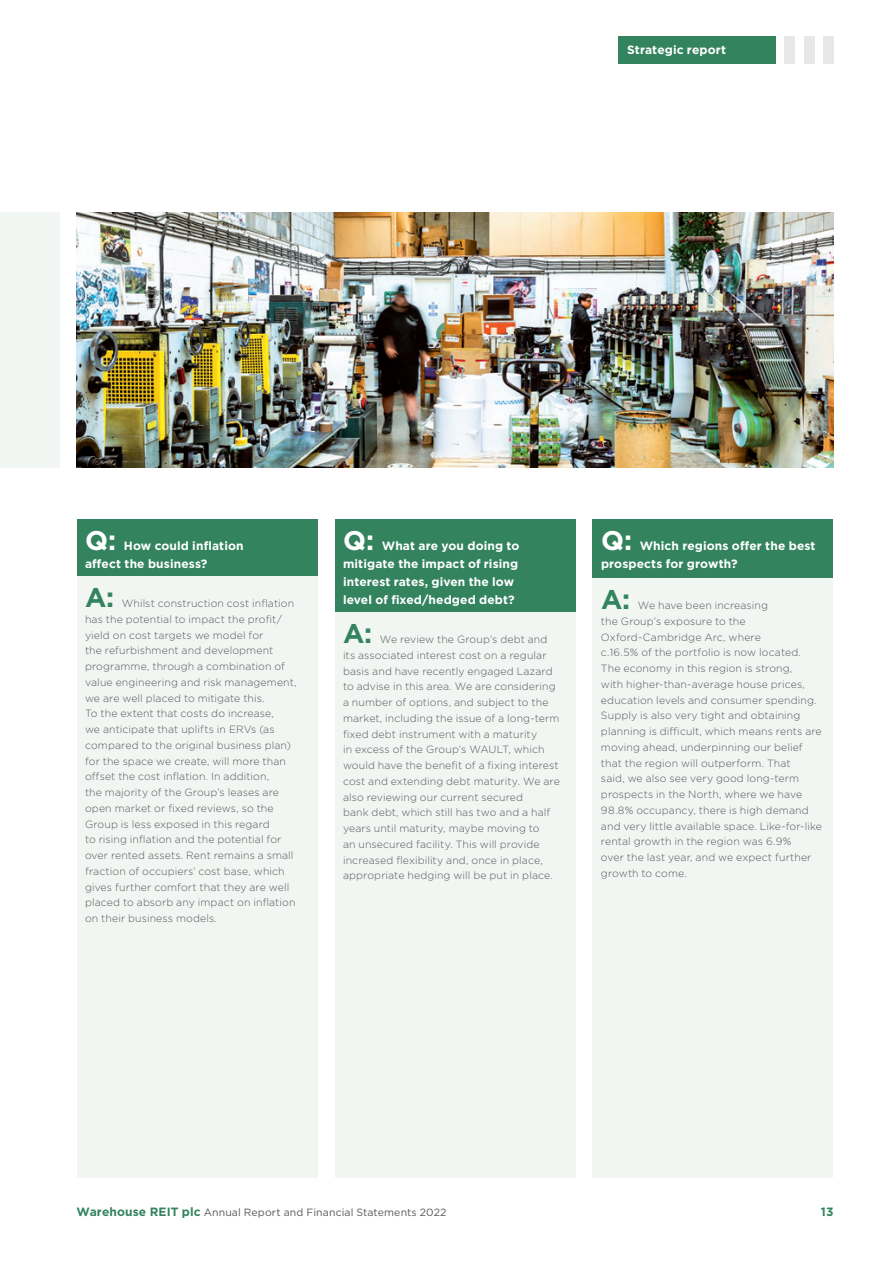
<style>
.page{position:relative;width:893px;height:1263px;background:#fff}
.page>*{position:absolute;margin:0;border:0;box-sizing:border-box;transform-origin:0 0}
.t1{font:700 27px "Gotham";color:#fff}
.t2{font:700 27px "Gotham";color:#33835f}
.t3{font:700 12px/18px "Gotham";letter-spacing:.01em;color:#fff}
.t4{font:700 12px "Gotham";color:#33835f}
.t5{font:300 10.5px/15.8px "Gotham";letter-spacing:.01em;color:#57585a}
.t6{font:10.5px "Gotham";letter-spacing:.015em;color:#57585a}
.s1{font-weight:700;font-size:12px;color:#33835f}
</style>
<div class="page">
<div style="left:0;top:213px;width:60px;height:255px;background:#f1f6f3"></div>
<img style="left:77px;top:213px;width:756px;height:255px">
<div style="left:619px;top:36px;width:157px;height:28px;background:#33835f"></div>
<div style="left:784px;top:36px;width:11px;height:28px;background:#e6e7e9"></div>
<div style="left:804px;top:36px;width:10px;height:28px;background:#e6e7e9"></div>
<div style="left:823px;top:36px;width:10px;height:28px;background:#e6e7e9"></div>
<div style="left:77px;top:519px;width:240px;height:57px;background:#33835f"></div>
<div style="left:77px;top:576px;width:240px;height:602px;background:#f1f6f3"></div>
<div style="left:334px;top:519px;width:241px;height:93px;background:#33835f"></div>
<div style="left:334px;top:612px;width:241px;height:566px;background:#f1f6f3"></div>
<div style="left:592px;top:519px;width:241px;height:59px;background:#33835f"></div>
<div style="left:592px;top:578px;width:241px;height:600px;background:#f1f6f3"></div>
<p class="t3" style="left:627px;top:41px;width:100px">Strategic report</p>
<h1 class="t1" style="left:85px;top:522px;width:33px">Q:</h1>
<p class="t3" style="left:85px;top:536px;width:160px;text-indent:39px">How could inflation affect the business?</p>
<h1 class="t2" style="left:85px;top:580px;width:31px">A:</h1>
<p class="t5" style="left:85px;top:595px;width:213px;text-indent:37px">Whilst construction cost inflation has the potential to impact the profit/ yield on cost targets we model for<br>the refurbishment and development programme, through a combination of value engineering and risk management, we are well placed to mitigate this.<br>To the extent that costs do increase,<br>we anticipate that uplifts in ERVs (as compared to the original business plan) for the space we create, will more than offset the cost inflation. In addition,<br>the majority of the Group’s leases are open market or fixed reviews, so the Group is less exposed in this regard<br>to rising inflation and the potential for over rented assets. Rent remains a small fraction of occupiers’ cost base, which gives further comfort that they are well placed to absorb any impact on inflation on their business models.</p>
<h1 class="t1" style="left:343px;top:522px;width:33px">Q:</h1>
<p class="t3" style="left:343px;top:536px;width:178px;text-indent:39px">What are you doing to mitigate the impact of rising interest rates, given the low level of fixed/hedged debt?</p>
<h1 class="t2" style="left:343px;top:616px;width:31px">A:</h1>
<p class="t5" style="left:343px;top:631px;width:218px;text-indent:37px">We review the Group’s debt and its associated interest cost on a regular basis and have recently engaged Lazard to advise in this area. We are considering a number of options, and subject to the market, including the issue of a long-term fixed debt instrument with a maturity<br>in excess of the Group’s WAULT, which would have the benefit of a fixing interest cost and extending debt maturity. We are also reviewing our current secured<br>bank debt, which still has two and a half years until maturity, maybe moving to<br>an unsecured facility. This will provide increased flexibility and, once in place, appropriate hedging will be put in place.</p>
<h1 class="t1" style="left:601px;top:522px;width:33px">Q:</h1>
<p class="t3" style="left:601px;top:536px;width:216px;text-indent:39px">Which regions offer the best prospects for growth?</p>
<h1 class="t2" style="left:601px;top:582px;width:31px">A:</h1>
<p class="t5" style="left:601px;top:597px;width:223px;text-indent:37px">We have been increasing<br>the Group’s exposure to the<br>Oxford‑ Cambridge Arc, where<br>c.16.5% of the portfolio is now located.<br>The economy in this region is strong,<br>with higher‑than‑average house prices, education levels and consumer spending.<br>Supply is also very tight and obtaining planning is difficult, which means rents are moving ahead, underpinning our belief that the region will outperform. That<br>said, we also see very good long-term prospects in the North, where we have 98.8% occupancy, there is high demand and very little available space. Like-for‑like rental growth in the region was 6.9%<br>over the last year, and we expect further growth to come.</p>
<p class="t6" style="left:77px;top:1206px;width:372px"><span class="s1">Warehouse REIT plc</span> Annual Report and Financial Statements 2022</p>
<p class="t4" style="left:821px;top:1204px;width:14px">13</p>
</div>
